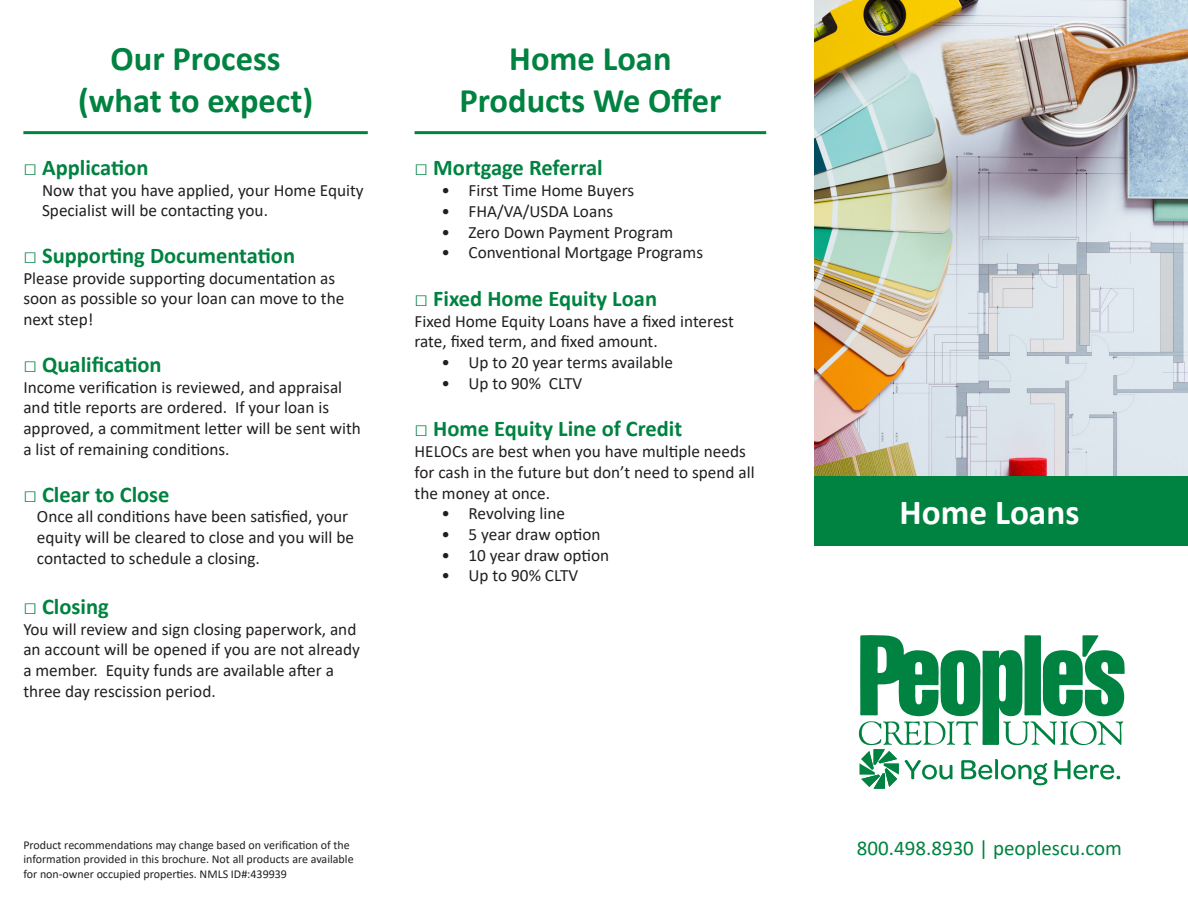
<style>
.page{position:relative;width:1188px;height:918px;background:#fff}
.page>*{position:absolute;margin:0;border:0;box-sizing:border-box;transform-origin:0 0}
.t1{font:700 35.25px "Calibri";color:#fff}
.t2{font:700 34.5px/41.4px "Calibri";color:#008240;text-align:center}
.t3{font:700 22.5px "Calibri";color:#008240}
.t4{font:21px "Calibri";color:#008240}
.t5{font:17.25px/20.7px "Calibri";color:#231f20}
.t6{font:12px/14.4px "Calibri";color:#231f20}
.s1{font-weight:400}
</style>
<div class="page">
<svg style="left:859px;top:635px;width:266px;height:154px"></svg>
<img style="left:814px;top:0;width:374px;height:476px">
<div style="left:814px;top:476px;width:374px;height:70px;background:#008240"></div>
<hr style="left:23px;top:131px;width:345px;height:3px;background:#008240">
<hr style="left:415px;top:131px;width:351px;height:3px;background:#008240">
<p class="t2" style="left:111px;top:38px;width:171px">Our Process</p>
<p class="t2" style="left:78px;top:79px;width:237px">(what to expect)</p>
<p class="t3" style="left:23px;top:151px;width:127px"><span class="s1">□</span> Application</p>
<p class="t5" style="left:42px;top:179px;width:323px">Now that you have applied, your Home Equity<br>Specialist will be contacting you.</p>
<p class="t3" style="left:23px;top:240px;width:273px"><span class="s1">□</span> Supporting Documentation</p>
<p class="t5" style="left:23px;top:267px;width:322px">Please provide supporting documentation as soon as possible so your loan can move to the next step!</p>
<p class="t3" style="left:23px;top:349px;width:140px"><span class="s1">□</span> Qualification</p>
<p class="t5" style="left:23px;top:376px;width:339px">Income verification is reviewed, and appraisal and title reports are ordered. If your loan is approved, a commitment letter will be sent with a list of remaining conditions.</p>
<p class="t3" style="left:23px;top:478px;width:148px"><span class="s1">□</span> Clear to Close</p>
<p class="t5" style="left:37px;top:506px;width:319px">Once all conditions have been satisfied, your equity will be cleared to close and you will be contacted to schedule a closing.</p>
<p class="t3" style="left:23px;top:591px;width:87px"><span class="s1">□</span> Closing</p>
<p class="t5" style="left:23px;top:618px;width:338px">You will review and sign closing paperwork, and an account will be opened if you are not already a member. Equity funds are available after a three day rescission period.</p>
<p class="t2" style="left:459px;top:38px;width:263px">Home Loan<br>Products We Offer</p>
<p class="t3" style="left:415px;top:152px;width:190px"><span class="s1">□</span> Mortgage Referral</p>
<p class="t5" style="left:442px;top:180px;width:194px">• First Time Home Buyers</p>
<p class="t5" style="left:442px;top:200px;width:173px">• FHA/VA/USDA Loans</p>
<p class="t5" style="left:442px;top:221px;width:233px">• Zero Down Payment Program</p>
<p class="t5" style="left:442px;top:242px;width:263px">• Conventional Mortgage Programs</p>
<p class="t3" style="left:415px;top:283px;width:244px"><span class="s1">□</span> Fixed Home Equity Loan</p>
<p class="t5" style="left:415px;top:310px;width:321px">Fixed Home Equity Loans have a fixed interest rate, fixed term, and fixed amount.</p>
<p class="t5" style="left:442px;top:351px;width:233px">• Up to 20 year terms available</p>
<p class="t5" style="left:442px;top:372px;width:142px">• Up to 90% CLTV</p>
<p class="t3" style="left:415px;top:413px;width:269px"><span class="s1">□</span> Home Equity Line of Credit</p>
<p class="t5" style="left:415px;top:441px;width:342px">HELOCs are best when you have multiple needs for cash in the future but don’t need to spend all the money at once.</p>
<p class="t5" style="left:442px;top:503px;width:125px">• Revolving line</p>
<p class="t5" style="left:442px;top:523px;width:160px">• 5 year draw option</p>
<p class="t5" style="left:442px;top:544px;width:169px">• 10 year draw option</p>
<p class="t5" style="left:442px;top:565px;width:138px">• Up to 90% CLTV</p>
<p class="t6" style="left:23px;top:837px;width:332px">Product recommendations may change based on verification of the information provided in this brochure. Not all products are available</p>
<p class="t6" style="left:23px;top:866px;width:265px">for non-owner occupied properties. NMLS ID#:439939</p>
<p class="t1" style="left:899px;top:488px;width:181px">Home Loans</p>
<p class="t4" style="left:857px;top:834px;width:267px">800.498.8930 | peoplescu.com</p>
</div>
